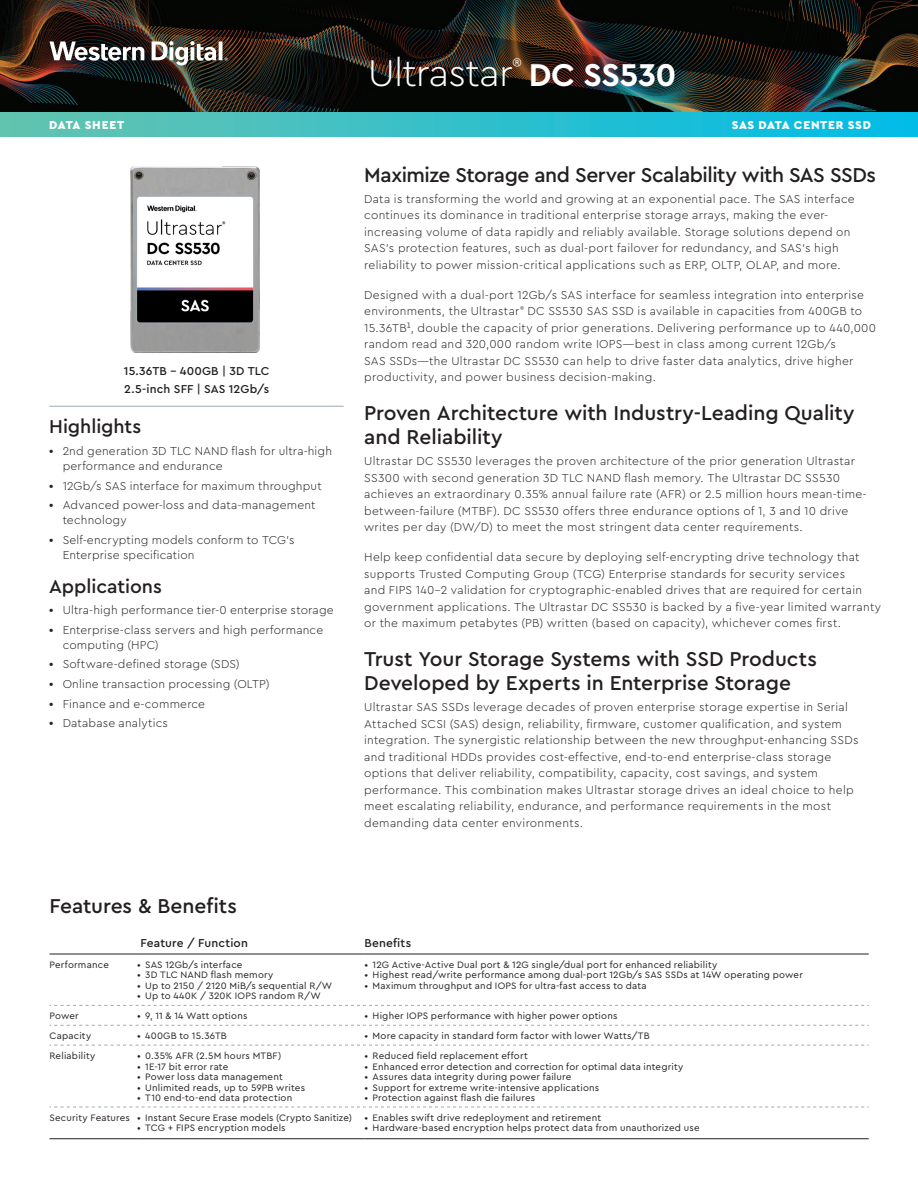
<style>
.page{position:relative;width:918px;height:1188px;background:#fff}
.page>*{position:absolute;margin:0;border:0;box-sizing:border-box;transform-origin:0 0}
.DOC_TITLE{font:300 39px "Cera PRO";letter-spacing:-.02em;color:#fff}
.DOC_TITLE-2{font:700 33px "Cera PRO";letter-spacing:-.01em;color:#fff}
.TITLES{font:500 21px/24px "Cera PRO";letter-spacing:-.005em;color:#231f20}
.TITLES-2{font:500 21px "Cera PRO";letter-spacing:-.025em;color:#231f20}
.CALLOUTS_HEADLINE{font:500 19.5px "Cera PRO";letter-spacing:-.005em;color:#231f20}
.DOC_TITLE-3{font:300 17.55px "Cera PRO";color:#fff}
.BODY_COPY{font:300 12px/16.5px "Cera PRO";letter-spacing:.025em;color:#231f20}
.photo_caption{font:500 12px "Cera PRO";letter-spacing:.01em;color:#231f20}
.HEADER_SUBHEADER{font:900 12px "Cera PRO";letter-spacing:.055em;color:#fff}
.Table_heading{font:500 12px "Cera PRO";letter-spacing:.015em;color:#231f20}
.Table_copy{font:9.75px "Cera PRO";letter-spacing:.02em;color:#231f20}
.s1{font-family:"Graphik";font-weight:600}
</style>
<div class="page">
<hr style="left:49px;top:406px;width:295px;height:1px;background:#9faab2">
<img style="left:130px;top:167px;width:130px;height:186px">
<img style="left:0;top:0;width:918px;height:113px">
<div style="left:0;top:113px;width:918px;height:23px;background:linear-gradient(to right,#67c4ae,#00bce8)"></div>
<svg style="left:49px;top:41px;width:95px;height:20px"></svg>
<img style="left:152px;top:41px;width:76px;height:24px">
<svg style="left:49px;top:953px;width:820px;height:154px"></svg>
<svg style="left:49px;top:1025px;width:820px;height:1px"></svg>
<svg style="left:49px;top:1045px;width:820px;height:1px"></svg>
<svg style="left:49px;top:1107px;width:820px;height:1px"></svg>
<hr style="left:49px;top:1138px;width:88px;height:1px;background:#231f20">
<hr style="left:137px;top:1138px;width:227px;height:1px;background:#231f20">
<hr style="left:364px;top:1138px;width:505px;height:1px;background:#231f20">
<hr style="left:49px;top:954px;width:88px;height:1px;background:#231f20">
<hr style="left:137px;top:954px;width:227px;height:1px;background:#231f20">
<hr style="left:364px;top:954px;width:505px;height:1px;background:#231f20">
<svg style="left:49px;top:1005px;width:820px;height:1px"></svg>
<p class="DOC_TITLE" style="left:368px;top:47px;width:146px">Ultrastar</p>
<p class="DOC_TITLE-3" style="left:512px;top:52px;width:11px">®</p>
<p class="DOC_TITLE-2" style="left:529px;top:53px;width:149px">DC SS530</p>
<p class="HEADER_SUBHEADER" style="left:49px;top:117px;width:76px">DATA SHEET</p>
<p class="HEADER_SUBHEADER" style="left:732px;top:117px;width:141px">SAS DATA CENTER SSD</p>
<p class="photo_caption" style="left:124px;top:363px;width:147px">15.36TB – 400GB | 3D TLC</p>
<p class="photo_caption" style="left:124px;top:381px;width:147px">2.5-inch SFF | SAS 12Gb/s</p>
<p class="CALLOUTS_HEADLINE" style="left:49px;top:414px;width:94px">Highlights</p>
<p class="BODY_COPY" style="left:63px;top:443px;width:271px;line-height:15px;text-indent:-14px"><span class="s1">•</span> 2nd generation 3D TLC NAND flash for ultra-high performance and endurance</p>
<p class="BODY_COPY" style="left:49px;top:477px;width:274px"><span class="s1">•</span> 12Gb/s SAS interface for maximum throughput</p>
<p class="BODY_COPY" style="left:63px;top:497px;width:254px;line-height:15px;text-indent:-14px"><span class="s1">•</span> Advanced power-loss and data-management technology</p>
<p class="BODY_COPY" style="left:63px;top:532px;width:233px;line-height:15px;text-indent:-14px"><span class="s1">•</span> Self-encrypting models conform to TCG’s<br>Enterprise specification</p>
<p class="CALLOUTS_HEADLINE" style="left:49px;top:573px;width:114px">Applications</p>
<p class="BODY_COPY" style="left:49px;top:602px;width:286px"><span class="s1">•</span> Ultra-high performance tier-0 enterprise storage</p>
<p class="BODY_COPY" style="left:63px;top:622px;width:262px;line-height:15px;text-indent:-14px"><span class="s1">•</span> Enterprise-class servers and high performance computing (HPC)</p>
<p class="BODY_COPY" style="left:49px;top:656px;width:192px"><span class="s1">•</span> Software-defined storage (SDS)</p>
<p class="BODY_COPY" style="left:49px;top:675px;width:222px"><span class="s1">•</span> Online transaction processing (OLTP)</p>
<p class="BODY_COPY" style="left:49px;top:695px;width:157px"><span class="s1">•</span> Finance and e-commerce</p>
<p class="BODY_COPY" style="left:49px;top:714px;width:120px"><span class="s1">•</span> Database analytics</p>
<p class="TITLES-2" style="left:364px;top:161px;width:513px">Maximize Storage and Server Scalability with SAS SSDs</p>
<p class="BODY_COPY" style="left:364px;top:190px;width:492px">Data is transforming the world and growing at an exponential pace. The SAS interface continues its dominance in traditional enterprise storage arrays, making the ever&shy;increasing volume of data rapidly and reliably available. Storage solutions depend on SAS’s protection features, such as dual-port failover for redundancy, and SAS’s high reliability to power mission-critical applications such as ERP, OLTP, OLAP, and more.</p>
<p class="BODY_COPY" style="left:364px;top:286px;width:513px">Designed with a dual-port 12Gb/s SAS interface for seamless integration into enterprise environments, the Ultrastar<sup>®</sup> DC SS530 SAS SSD is available in capacities from 400GB to 15.36TB¹, double the capacity of prior generations. Delivering performance up to 440,000 random read and 320,000 random write IOPS—best in class among current 12Gb/s<br>SAS SSDs—the Ultrastar DC SS530 can help to drive faster data analytics, drive higher productivity, and power business decision-making.</p>
<p class="TITLES" style="left:364px;top:400px;width:492px">Proven Architecture with Industry-Leading Quality and Reliability</p>
<p class="BODY_COPY" style="left:364px;top:452px;width:504px">Ultrastar DC SS530 leverages the proven architecture of the prior generation Ultrastar SS300 with second generation 3D TLC NAND flash memory. The Ultrastar DC SS530 achieves an extraordinary 0.35% annual failure rate (AFR) or 2.5 million hours mean-time&shy;between-failure (MTBF). DC SS530 offers three endurance options of 1, 3 and 10 drive writes per day (DW/D) to meet the most stringent data center requirements.</p>
<p class="BODY_COPY" style="left:364px;top:548px;width:519px">Help keep confidential data secure by deploying self-encrypting drive technology that supports Trusted Computing Group (TCG) Enterprise standards for security services<br>and FIPS 140-2 validation for cryptographic-enabled drives that are required for certain government applications. The Ultrastar DC SS530 is backed by a five-year limited warranty or the maximum petabytes (PB) written (based on capacity), whichever comes first.</p>
<p class="TITLES" style="left:364px;top:646px;width:454px">Trust Your Storage Systems with SSD Products<br>Developed by Experts in Enterprise Storage</p>
<p class="BODY_COPY" style="left:364px;top:698px;width:496px">Ultrastar SAS SSDs leverage decades of proven enterprise storage expertise in Serial Attached SCSI (SAS) design, reliability, firmware, customer qualification, and system integration. The synergistic relationship between the new throughput-enhancing SSDs and traditional HDDs provides cost-effective, end-to-end enterprise-class storage options that deliver reliability, compatibility, capacity, cost savings, and system performance. This combination makes Ultrastar storage drives an ideal choice to help meet escalating reliability, endurance, and performance requirements in the most demanding data center environments.</p>
<p class="TITLES" style="left:49px;top:893px;width:189px">Features &amp; Benefits</p>
<p class="Table_heading" style="left:141px;top:935px;width:109px">Feature / Function</p>
<p class="Table_heading" style="left:364px;top:935px;width:48px">Benefits</p>
<p class="Table_copy" style="left:49px;top:958px;width:61px">Performance</p>
<p class="Table_copy" style="left:137px;top:958px;width:107px">• SAS 12Gb/s interface</p>
<p class="Table_copy" style="left:137px;top:969px;width:138px">• 3D TLC NAND flash memory</p>
<p class="Table_copy" style="left:137px;top:979px;width:197px">• Up to 2150 / 2120 MiB/s sequential R/W</p>
<p class="Table_copy" style="left:137px;top:990px;width:185px">• Up to 440K / 320K IOPS random R/W</p>
<p class="Table_copy" style="left:364px;top:958px;width:354px">• 12G Active-Active Dual port &amp; 12G single/dual port for enhanced reliability</p>
<p class="Table_copy" style="left:364px;top:969px;width:440px">• Highest read/write performance among dual-port 12Gb/s SAS SSDs at 14W operating power</p>
<p class="Table_copy" style="left:364px;top:979px;width:284px">• Maximum throughput and IOPS for ultra-fast access to data</p>
<p class="Table_copy" style="left:49px;top:1010px;width:31px">Power</p>
<p class="Table_copy" style="left:137px;top:1010px;width:112px">• 9, 11 &amp; 14 Watt options</p>
<p class="Table_copy" style="left:364px;top:1010px;width:254px">• Higher IOPS performance with higher power options</p>
<p class="Table_copy" style="left:49px;top:1029px;width:43px">Capacity</p>
<p class="Table_copy" style="left:137px;top:1029px;width:91px">• 400GB to 15.36TB</p>
<p class="Table_copy" style="left:364px;top:1029px;width:287px">• More capacity in standard form factor with lower Watts/TB</p>
<p class="Table_copy" style="left:49px;top:1049px;width:47px">Reliability</p>
<p class="Table_copy" style="left:137px;top:1049px;width:146px">• 0.35% AFR (2.5M hours MTBF)</p>
<p class="Table_copy" style="left:137px;top:1060px;width:93px">• 1E-17 bit error rate</p>
<p class="Table_copy" style="left:137px;top:1070px;width:147px">• Power loss data management</p>
<p class="Table_copy" style="left:137px;top:1081px;width:169px">• Unlimited reads, up to 59PB writes</p>
<p class="Table_copy" style="left:137px;top:1091px;width:157px">• T10 end-to-end data protection</p>
<p class="Table_copy" style="left:364px;top:1049px;width:165px">• Reduced field replacement effort</p>
<p class="Table_copy" style="left:364px;top:1060px;width:320px">• Enhanced error detection and correction for optimal data integrity</p>
<p class="Table_copy" style="left:364px;top:1070px;width:208px">• Assures data integrity during power failure</p>
<p class="Table_copy" style="left:364px;top:1081px;width:236px">• Support for extreme write-intensive applications</p>
<p class="Table_copy" style="left:364px;top:1091px;width:172px">• Protection against flash die failures</p>
<p class="Table_copy" style="left:49px;top:1111px;width:82px">Security Features</p>
<p class="Table_copy" style="left:137px;top:1111px;width:216px">• Instant Secure Erase models (Crypto Sanitize)</p>
<p class="Table_copy" style="left:137px;top:1122px;width:150px">• TCG + FIPS encryption models</p>
<p class="Table_copy" style="left:364px;top:1111px;width:238px">• Enables swift drive redeployment and retirement</p>
<p class="Table_copy" style="left:364px;top:1122px;width:337px">• Hardware-based encryption helps protect data from unauthorized use</p>
</div>
